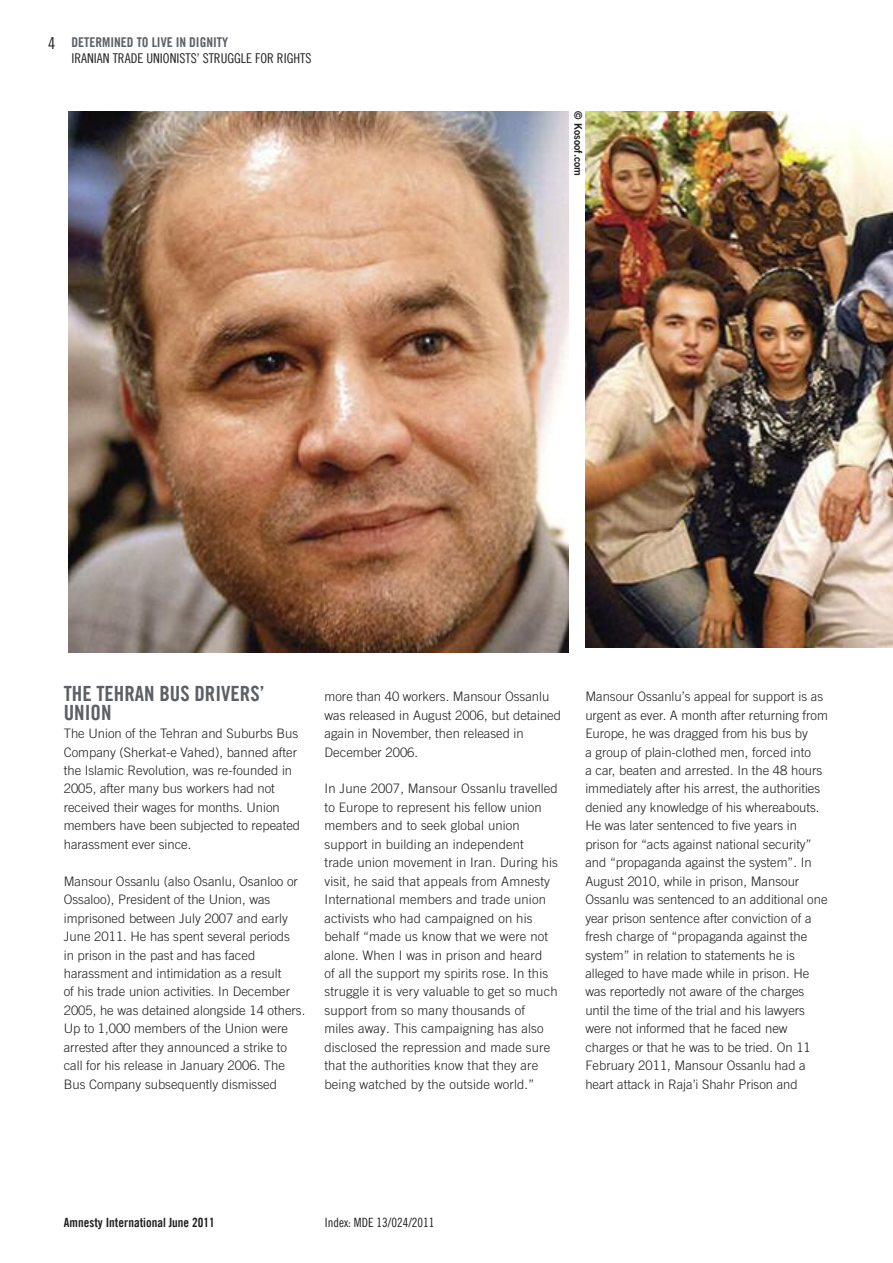
<style>
.page{position:relative;width:893px;height:1263px;background:#fff}
.page>*{position:absolute;margin:0;border:0;box-sizing:border-box;transform-origin:0 0}
.t1{font:21px/18.5px "Amnesty Trade Gothic Bd Cn 20";color:#5a6065}
.t2{font:16.5px "Amnesty Trade Gothic Cn 18";color:#201e21}
.t3{font:13.5px "Amnesty Trade Gothic Cn 18";color:#201e21}
.t4{font:13.5px "Amnesty Trade Gothic Bd Cn 20";color:#5a6065}
.t5{font:300 13.05px/18.5px "Amnesty Trade Gothic";color:#201e21}
.t6{font:12.75px "Amnesty Trade Gothic Bd Cn 20";color:#201e21}
.t7{font:12.75px "Amnesty Trade Gothic Cn 18";color:#201e21}
.t8{font:10.5px "Amnesty Trade Gothic Bd 2";color:#201e21}
</style>
<div class="page">
<img style="left:68px;top:111px;width:500px;height:541px">
<img style="left:585px;top:111px;width:308px;height:536px">
<p class="t2" style="left:48px;top:33px;width:9px">4</p>
<p class="t4" style="left:71px;top:33px;width:158px">DETERMINED TO LIVE IN DIGNITY</p>
<p class="t3" style="left:71px;top:50px;width:241px">IRANIAN TRADE UNIONISTS’ STRUGGLE FOR RIGHTS</p>
<p class="t8" style="left:585px;top:111px;width:66px;rotate:90deg">© Kosoof.com</p>
<h1 class="t1" style="left:64px;top:684px;width:202px">THE TEHRAN BUS DRIVERS’<br>UNION</h1>
<p class="t5" style="left:64px;top:724px;width:238px">The Union of the Tehran and Suburbs Bus Company (Sherkat-e Vahed), banned after the Islamic Revolution, was re-founded in 2005, after many bus workers had not received their wages for months. Union members have been subjected to repeated harassment ever since.</p>
<p class="t5" style="left:64px;top:871px;width:243px">Mansour Ossanlu (also Osanlu, Osanloo or Ossaloo), President of the Union, was imprisoned between July 2007 and early June 2011. He has spent several periods<br>in prison in the past and has faced harassment and intimidation as a result<br>of his trade union activities. In December 2005, he was detained alongside 14 others.<br>Up to 1,000 members of the Union were arrested after they announced a strike to call for his release in January 2006. The Bus Company subsequently dismissed</p>
<p class="t5" style="left:325px;top:687px;width:238px">more than 40 workers. Mansour Ossanlu was released in August 2006, but detained again in November, then released in<br>December 2006.</p>
<p class="t5" style="left:325px;top:779px;width:235px">In June 2007, Mansour Ossanlu travelled to Europe to represent his fellow union members and to seek global union support in building an independent<br>trade union movement in Iran. During his visit, he said that appeals from Amnesty International members and trade union activists who had campaigned on his behalf “made us know that we were not alone. When I was in prison and heard<br>of all the support my spirits rose. In this struggle it is very valuable to get so much support from so many thousands of<br>miles away. This campaigning has also disclosed the repression and made sure that the authorities know that they are being watched by the outside world.”</p>
<p class="t5" style="left:585px;top:687px;width:244px">Mansour Ossanlu’s appeal for support is as urgent as ever. A month after returning from Europe, he was dragged from his bus by<br>a group of plain-clothed men, forced into<br>a car, beaten and arrested. In the 48 hours immediately after his arrest, the authorities denied any knowledge of his whereabouts.<br>He was later sentenced to five years in prison for “acts against national security” and “propaganda against the system”. In August 2010, while in prison, Mansour Ossanlu was sentenced to an additional one year prison sentence after conviction of a fresh charge of “propaganda against the system” in relation to statements he is alleged to have made while in prison. He was reportedly not aware of the charges until the time of the trial and his lawyers were not informed that he faced new charges or that he was to be tried. On 11<br>February 2011, Mansour Ossanlu had a heart attack in Raja’i Shahr Prison and</p>
<p class="t6" style="left:64px;top:1214px;width:152px">Amnesty International June 2011</p>
<p class="t7" style="left:325px;top:1214px;width:111px">Index: MDE 13/024/2011</p>
</div>
